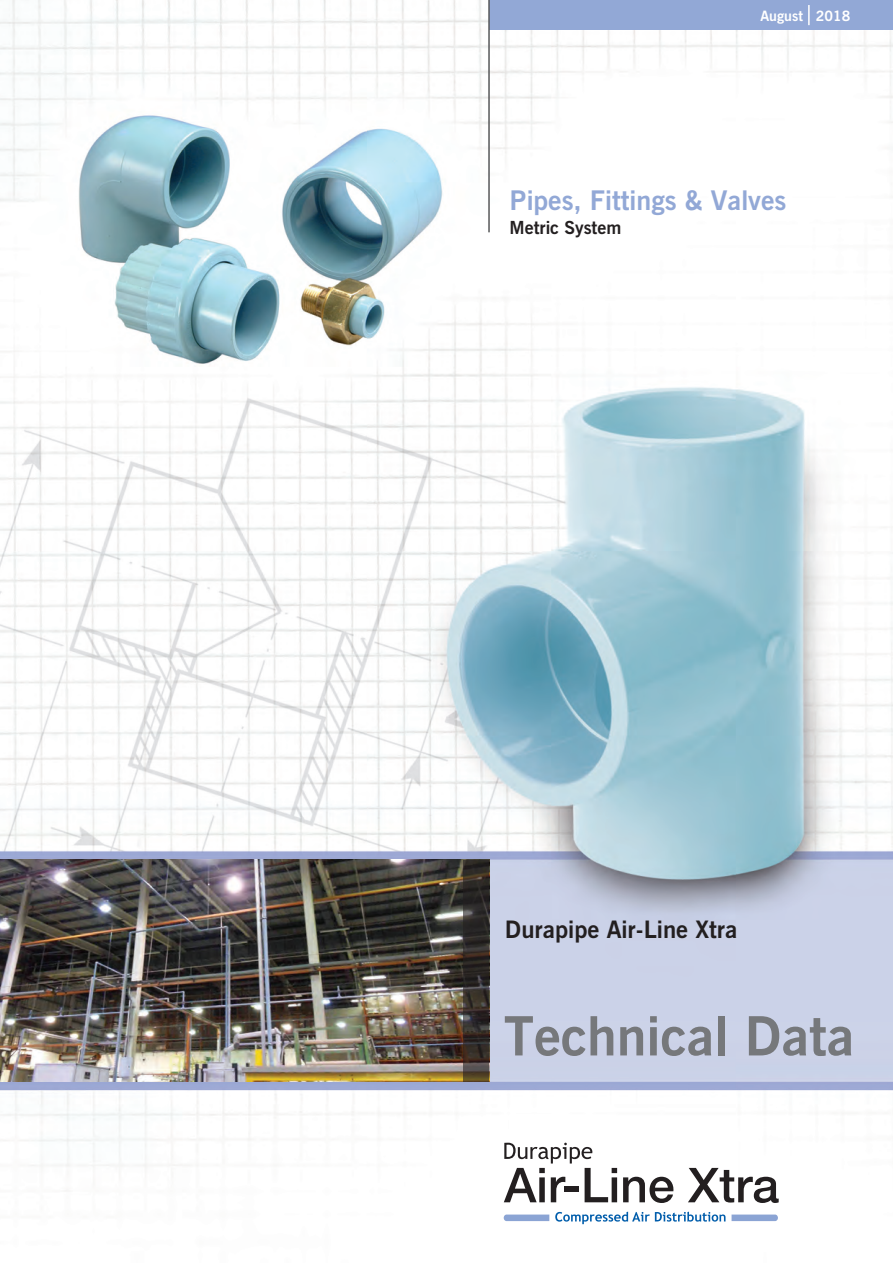
<style>
.page{position:relative;width:893px;height:1263px;background:#fff}
.page>*{position:absolute;margin:0;border:0;box-sizing:border-box;transform-origin:0 0}
.t1{font:700 54px "News Gothic BT";color:#76787b}
.t2{font:700 27px "News Gothic BT";color:#92a8d6}
.t3{font:700 24px "News Gothic BT";color:#231f20}
.t4{font:700 18px "News Gothic BT";color:#231f20}
.t5{font:700 14.25px "News Gothic BT";color:#fff}
</style>
<div class="page">
<img style="left:0;top:0;width:893px;height:1225px">
<div style="left:489px;top:0;width:404px;height:30px;background:#92a8d6"></div>
<svg style="left:555px;top:1212px;width:170px;height:12px"></svg>
<svg style="left:504px;top:1143px;width:113px;height:59px"></svg>
<svg style="left:623px;top:1177px;width:51px;height:26px"></svg>
<svg style="left:688px;top:1168px;width:91px;height:35px"></svg>
<svg style="left:504px;top:1214px;width:45px;height:7px"></svg>
<svg style="left:732px;top:1214px;width:46px;height:7px"></svg>
<hr style="left:488px;top:0;width:2px;height:232px;background:#57585a">
<hr style="left:808px;top:5px;width:2px;height:20px;background:#fff">
<img style="left:0;top:860px;width:463px;height:221px">
<svg style="left:463px;top:860px;width:26px;height:221px;background:#342e2a"></svg>
<p class="t5" style="left:760px;top:7px;width:91px">August 2018</p>
<p class="t2" style="left:510px;top:184px;width:278px">Pipes, Fittings &amp; Valves</p>
<p class="t4" style="left:510px;top:217px;width:113px">Metric System</p>
<p class="t3" style="left:505px;top:915px;width:234px">Durapipe Air-Line Xtra</p>
<h1 class="t1" style="left:504px;top:1003px;width:352px">Technical Data</h1>
</div>
